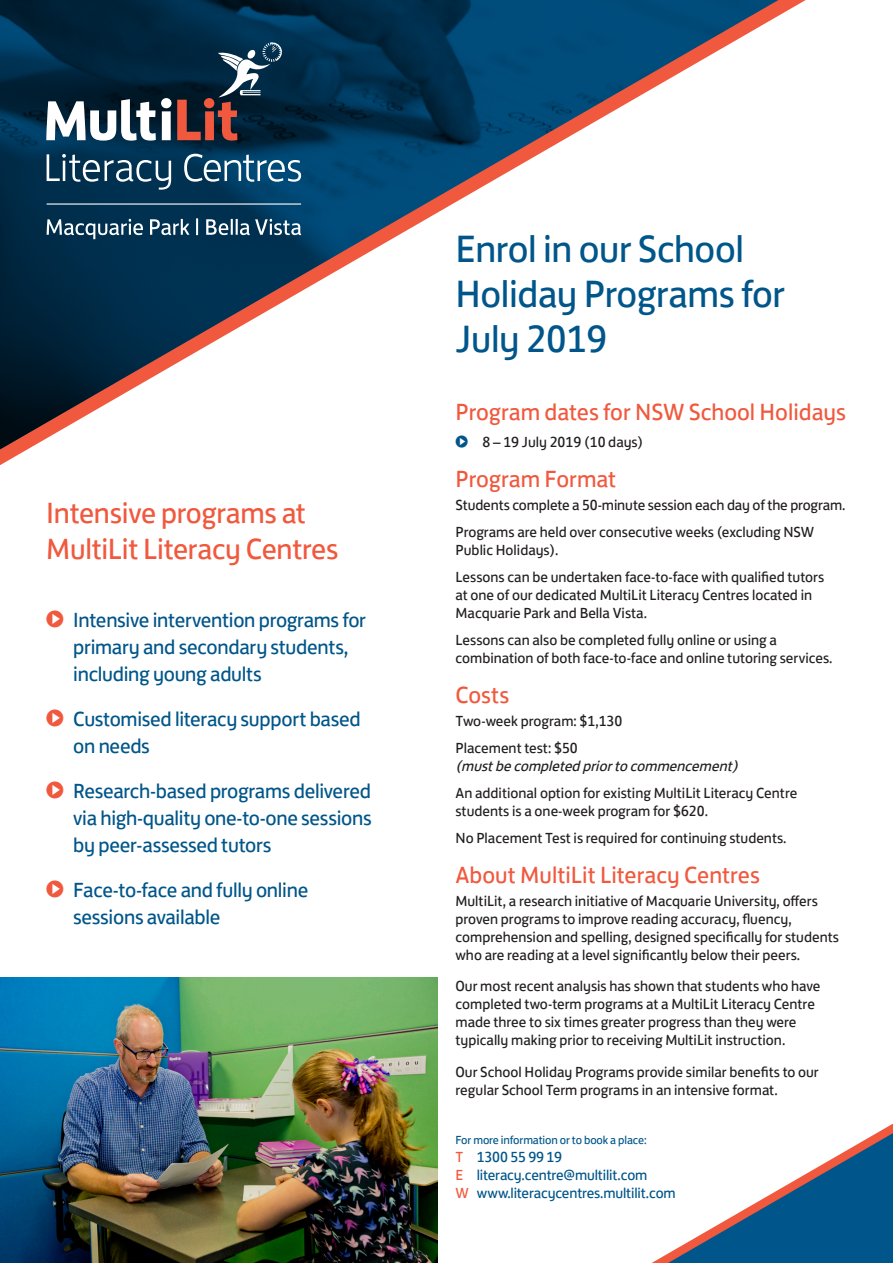
<style>
.page{position:relative;width:893px;height:1263px;background:#fff}
.page>*{position:absolute;margin:0;border:0;box-sizing:border-box;transform-origin:0 0}
.t1{font:39px/45px "FS Jack";letter-spacing:-.01em;color:#00568a}
.t2{font:30px/36px "FS Jack";letter-spacing:-.01em;color:#f0593e}
.t3{font:24px "FS Jack";color:#f0593e}
.t4{font:21px/27px "FS Jack";letter-spacing:-.015em;color:#00568a}
.t5{font:15px/18px "FS Jack";color:#231f20}
.t6{font:15px "FS Jack";letter-spacing:-.01em;color:#00568a}
.t7{font:italic 15px/18px "FS Jack";color:#231f20}
.t8{font:12px "FS Jack";letter-spacing:-.01em;color:#00568a}
.s1{color:#f0593e}
.s2{color:#00568a}
.s3{font-style:normal}
</style>
<div class="page">
<svg style="left:652px;top:1124px;width:241px;height:139px"></svg>
<img style="left:0;top:0;width:781px;height:450px">
<svg style="left:46px;top:41px;width:237px;height:100px;background:#334656"></svg>
<svg style="left:47px;top:154px;width:254px;height:36px;background:#2e5c79"></svg>
<svg style="left:47px;top:218px;width:254px;height:21px;background:#3e637b"></svg>
<hr style="left:47px;top:203px;width:254px;height:2px;background:#fff">
<img style="left:0;top:978px;width:437px;height:285px">
<p class="t2" style="left:46px;top:493px;width:294px">Intensive programs at<br>MultiLit Literacy Centres</p>
<p class="t4" style="left:73px;top:604px;width:294px;text-indent:-27px"><span class="s1">•</span> Intensive intervention programs for primary and secondary students, including young adults</p>
<p class="t4" style="left:73px;top:703px;width:289px;text-indent:-27px"><span class="s1">•</span> Customised literacy support based on needs</p>
<p class="t4" style="left:73px;top:775px;width:300px;text-align:justify;text-indent:-27px"><span class="s1">•</span> Research-based programs delivered via high-quality one-to-one sessions by peer-assessed tutors</p>
<p class="t4" style="left:73px;top:874px;width:237px;text-indent:-27px"><span class="s1">•</span> Face-to-face and fully online sessions available</p>
<p class="t1" style="left:455px;top:223px;width:331px">Enrol in our School<br>Holiday Programs for<br>July 2019</p>
<p class="t3" style="left:455px;top:392px;width:392px">Program dates for NSW School Holidays</p>
<p class="t5" style="left:455px;top:431px;width:189px"><span class="s2">•</span> 8 – 19 July 2019 (10 days)</p>
<p class="t3" style="left:455px;top:460px;width:162px">Program Format</p>
<p class="t5" style="left:455px;top:494px;width:392px">Students complete a 50-minute session each day of the program.</p>
<p class="t5" style="left:455px;top:521px;width:360px">Programs are held over consecutive weeks (excluding NSW<br>Public Holidays).</p>
<p class="t5" style="left:455px;top:566px;width:370px">Lessons can be undertaken face-to-face with qualified tutors at one of our dedicated MultiLit Literacy Centres located in<br>Macquarie Park and Bella Vista.</p>
<p class="t5" style="left:455px;top:629px;width:379px">Lessons can also be completed fully online or using a combination of both face-to-face and online tutoring services.</p>
<p class="t3" style="left:455px;top:676px;width:55px">Costs</p>
<p class="t5" style="left:455px;top:710px;width:168px">Two-week program: $1,130</p>
<p class="t7" style="left:455px;top:737px;width:289px"><span class="s3">Placement test: $50 </span>(mustbecompletedpriortocommencement)</p>
<p class="t5" style="left:455px;top:782px;width:343px">An additional option for existing MultiLit Literacy Centre students is a one-week program for $620.</p>
<p class="t5" style="left:455px;top:827px;width:333px">No Placement Test is required for continuing students.</p>
<p class="t3" style="left:455px;top:856px;width:306px">About MultiLit Literacy Centres</p>
<p class="t5" style="left:455px;top:890px;width:385px">MultiLit, a research initiative of Macquarie University, offers proven programs to improve reading accuracy, fluency, comprehension and spelling, designed specifically for students who are reading at a level significantly below their peers.</p>
<p class="t5" style="left:455px;top:976px;width:366px">Our most recent analysis has shown that students who have completed two-term programs at a MultiLit Literacy Centre made three to six times greater progress than they were typically making prior to receiving MultiLit instruction.</p>
<p class="t5" style="left:455px;top:1061px;width:365px">Our School Holiday Programs provide similar benefits to our regular School Term programs in an intensive format.</p>
<p class="t8" style="left:455px;top:1131px;width:193px">For more information or to book a place:</p>
<p class="t6" style="left:455px;top:1145px;width:108px"><span class="s1">T</span> 1300 55 99 19</p>
<p class="t6" style="left:455px;top:1163px;width:193px"><span class="s1">E</span> literacy.centre@multilit.com</p>
<p class="t6" style="left:455px;top:1181px;width:222px"><span class="s1">W</span> www.literacycentres.multilit.com</p>
</div>
